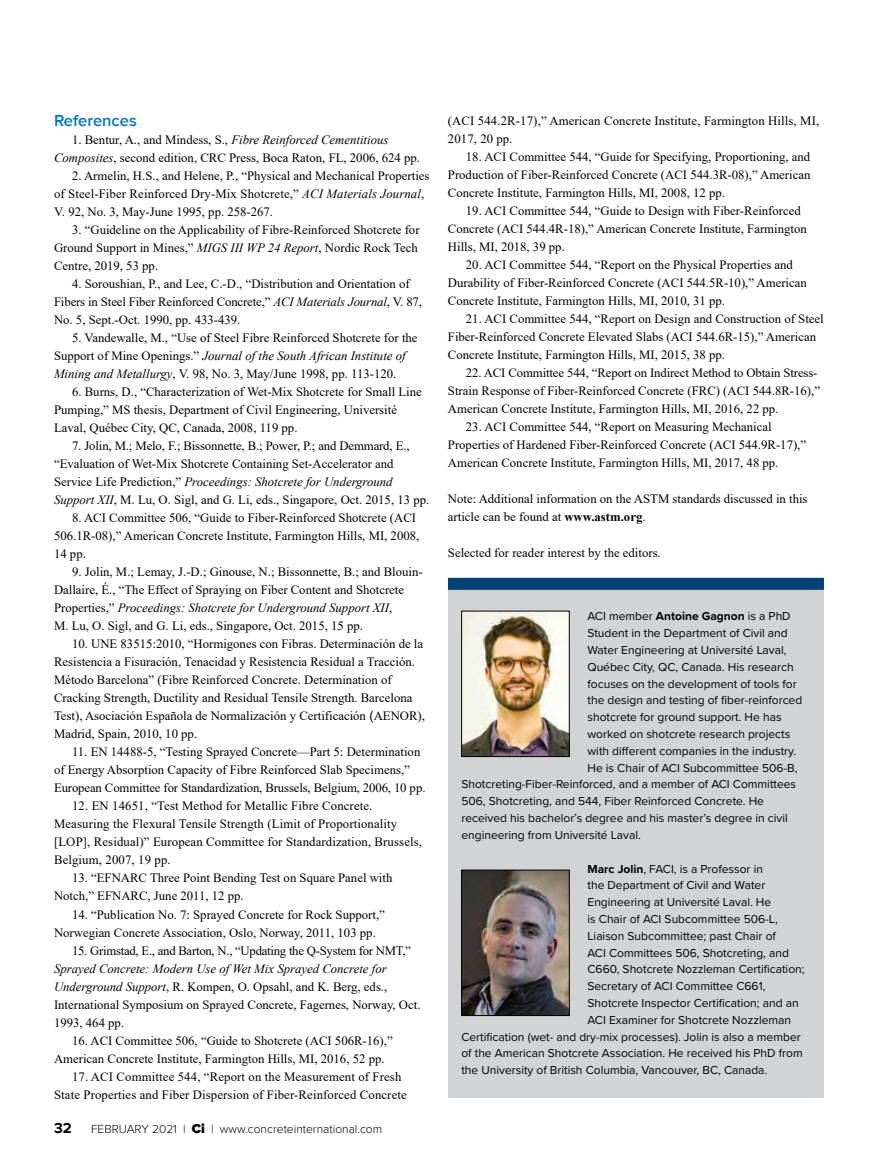
<style>
.page{position:relative;width:878px;height:1175px;background:#fff}
.page>*{position:absolute;margin:0;border:0;box-sizing:border-box;transform-origin:0 0}
.t1{font:600 16.5px "Proxima Nova";color:#0078bf}
.t2{font:700 15px "Proxima Nova";color:#000}
.t3{font:12.75px/18px "Times New Roman";color:#000}
.t4{font:12.75px "Times New Roman";letter-spacing:-.02em;color:#000}
.t5{font:12px "Proxima Nova";color:#000}
.t6{font:300 12px "Proxima Nova";color:#000}
.s1{font-style:italic}
.s2{font-family:"Arial"}
.s3{font-weight:900;font-size:13.5px}
.s4{font-weight:700}
</style>
<div class="page">
<div style="left:448px;top:589px;width:376px;height:508px;background:#d1d3d4"></div>
<div style="left:448px;top:578px;width:376px;height:12px;background:#004278"></div>
<img style="left:463px;top:613px;width:104px;height:141px">
<div style="left:461px;top:611px;width:108px;height:145px;border:1px solid #000"></div>
<img style="left:463px;top:872px;width:104px;height:141px">
<div style="left:461px;top:870px;width:108px;height:145px;border:1px solid #000"></div>
<p class="t1" style="left:54px;top:111px;width:84px">References</p>
<p class="t3" style="left:54px;top:130px;width:367px;text-indent:18px">1. Bentur, A., and Mindess, S., <span class="s1">Fibre Reinforced Cementitious<br>Composites</span>, second edition, CRC Press, Boca Raton, FL, 2006, 624 pp.</p>
<p class="t3" style="left:54px;top:166px;width:377px;text-indent:18px">2. Armelin, H.S., and Helene, P., “Physical and Mechanical Properties of Steel-Fiber Reinforced Dry-Mix Shotcrete,” <span class="s1">ACI Materials Journal</span>,<br>V. 92, No. 3, May-June 1995, pp. 258-267.</p>
<p class="t3" style="left:54px;top:220px;width:367px;text-indent:18px">3. “Guideline on the Applicability of Fibre-Reinforced Shotcrete for<br>Ground Support in Mines,” <span class="s1">MIGS III WP 24 Report</span>, Nordic Rock Tech<br>Centre, 2019, 53 pp.</p>
<p class="t3" style="left:54px;top:274px;width:369px;text-indent:18px">4. Soroushian, P., and Lee, C.-D., “Distribution and Orientation of<br>Fibers in Steel Fiber Reinforced Concrete,” <span class="s1">ACI Materials Journal</span>, V. 87,<br>No. 5, Sept.-Oct. 1990, pp. 433-439.</p>
<p class="t3" style="left:54px;top:328px;width:365px;text-indent:18px">5. Vandewalle, M., “Use of Steel Fibre Reinforced Shotcrete for the<br>Support of Mine Openings.” <span class="s1">Journal of the South African Institute of<br>Mining and Metallurgy</span>, V. 98, No. 3, May/June 1998, pp. 113-120.</p>
<p class="t3" style="left:54px;top:382px;width:369px;text-indent:18px">6. Burns, D., “Characterization of Wet-Mix Shotcrete for Small Line<br>Pumping,” MS thesis, Department of Civil Engineering, Université<br>Laval, Québec City, QC, Canada, 2008, 119 pp.</p>
<p class="t3" style="left:54px;top:436px;width:377px;text-indent:18px">7. Jolin, M.; Melo, F.; Bissonnette, B.; Power, P.; and Demmard, E., “Evaluation of Wet-Mix Shotcrete Containing Set-Accelerator and Service Life Prediction,” <span class="s1">Proceedings: Shotcrete for Underground Support XII</span>, M. Lu, O. Sigl, and G. Li, eds., Singapore, Oct. 2015, 13 pp.</p>
<p class="t3" style="left:54px;top:508px;width:367px;text-indent:18px">8. ACI Committee 506, “Guide to Fiber-Reinforced Shotcrete (ACI<br>506.1R-08),” American Concrete Institute, Farmington Hills, MI, 2008,<br>14 pp.</p>
<p class="t3" style="left:54px;top:562px;width:370px;text-indent:18px">9. Jolin, M.; Lemay, J.-D.; Ginouse, N.; Bissonnette, B.; and Blouin-Dallaire, É., “The Effect of Spraying on Fiber Content and Shotcrete Properties,” <span class="s1">Proceedings: Shotcrete for Underground Support XII</span>,<br>M. Lu, O. Sigl, and G. Li, eds., Singapore, Oct. 2015, 15 pp.</p>
<p class="t3" style="left:54px;top:634px;width:372px;text-indent:18px">10. UNE 83515:2010, “Hormigones con Fibras. Determinación de la Resistencia a Fisuración, Tenacidad y Resistencia Residual a Tracción.<br>Método Barcelona” (Fibre Reinforced Concrete. Determination of Cracking Strength, Ductility and Residual Tensile Strength. Barcelona Test), Asociación Española de Normalización y Certificación <span class="s2">(</span>AENOR), Madrid, Spain, 2010, 10 pp.</p>
<p class="t3" style="left:54px;top:742px;width:373px;text-indent:18px">11. EN 14488-5, “Testing Sprayed Concrete—Part 5: Determination of Energy Absorption Capacity of Fibre Reinforced Slab Specimens,”<br>European Committee for Standardization, Brussels, Belgium, 2006, 10 pp.</p>
<p class="t3" style="left:54px;top:796px;width:369px;text-indent:18px">12. EN 14651, “Test Method for Metallic Fibre Concrete.<br>Measuring the Flexural Tensile Strength (Limit of Proportionality [LOP], Residual)” European Committee for Standardization, Brussels, Belgium, 2007, 19 pp.</p>
<p class="t3" style="left:54px;top:868px;width:340px;text-indent:18px">13. “EFNARC Three Point Bending Test on Square Panel with<br>Notch,” EFNARC, June 2011, 12 pp.</p>
<p class="t3" style="left:54px;top:904px;width:332px;text-indent:18px">14. “Publication No. 7: Sprayed Concrete for Rock Support,”<br>Norwegian Concrete Association, Oslo, Norway, 2011, 103 pp.</p>
<p class="t4" style="left:72px;top:941px;width:340px">15. Grimstad, E., and Barton, N., “Updating the Q-System for NMT,”</p>
<p class="t3" style="left:54px;top:958px;width:368px"><span class="s1">Sprayed Concrete: Modern Use of Wet Mix Sprayed Concrete for Underground Support</span>, R. Kompen, O. Opsahl, and K. Berg, eds., International Symposium on Sprayed Concrete, Fagernes, Norway, Oct.<br>1993, 464 pp.</p>
<p class="t3" style="left:54px;top:1030px;width:340px;text-indent:18px">16. ACI Committee 506, “Guide to Shotcrete (ACI 506R-16),”<br>American Concrete Institute, Farmington Hills, MI, 2016, 52 pp.</p>
<p class="t3" style="left:54px;top:1066px;width:354px;text-indent:18px">17. ACI Committee 544, “Report on the Measurement of Fresh<br>State Properties and Fiber Dispersion of Fiber-Reinforced Concrete</p>
<p class="t2" style="left:54px;top:1116px;width:19px">32</p>
<p class="t6" style="left:91px;top:1121px;width:293px">FEBRUARY 2021 | <span class="s3">Ci</span> | www.concreteinternational.com</p>
<p class="t3" style="left:448px;top:111px;width:373px">(ACI 544.2R-17),” American Concrete Institute, Farmington Hills, MI,<br>2017, 20 pp.</p>
<p class="t3" style="left:448px;top:147px;width:364px;text-align:justify;text-indent:18px">18. ACI Committee 544, “Guide for Specifying, Proportioning, and Production of Fiber-Reinforced Concrete (ACI 544.3R-08),” American Concrete Institute, Farmington Hills, MI, 2008, 12 pp.</p>
<p class="t3" style="left:448px;top:201px;width:360px;text-indent:18px">19. ACI Committee 544, “Guide to Design with Fiber-Reinforced<br>Concrete (ACI 544.4R-18),” American Concrete Institute, Farmington<br>Hills, MI, 2018, 39 pp.</p>
<p class="t3" style="left:448px;top:255px;width:360px;text-indent:18px">20. ACI Committee 544, “Report on the Physical Properties and<br>Durability of Fiber-Reinforced Concrete (ACI 544.5R-10),” American<br>Concrete Institute, Farmington Hills, MI, 2010, 31 pp.</p>
<p class="t3" style="left:448px;top:309px;width:377px;text-indent:18px">21. ACI Committee 544, “Report on Design and Construction of Steel<br>Fiber-Reinforced Concrete Elevated Slabs (ACI 544.6R-15),” American<br>Concrete Institute, Farmington Hills, MI, 2015, 38 pp.</p>
<p class="t3" style="left:448px;top:363px;width:373px;text-indent:18px">22. ACI Committee 544, “Report on Indirect Method to Obtain Stress-<br>Strain Response of Fiber-Reinforced Concrete (FRC) (ACI 544.8R-16),”<br>American Concrete Institute, Farmington Hills, MI, 2016, 22 pp.</p>
<p class="t3" style="left:448px;top:417px;width:360px;text-indent:18px">23. ACI Committee 544, “Report on Measuring Mechanical<br>Properties of Hardened Fiber-Reinforced Concrete (ACI 544.9R-17),”<br>American Concrete Institute, Farmington Hills, MI, 2017, 48 pp.</p>
<p class="t3" style="left:448px;top:489px;width:361px">Note: Additional information on the ASTM standards discussed in this article can be found at <span class="s4">www.astm.org</span>.</p>
<p class="t3" style="left:448px;top:543px;width:214px">Selected for reader interest by the editors.</p>
<p class="t5" style="left:587px;top:607px;width:205px">ACI member <span class="s4">Antoine Gagnon</span> is a PhD</p>
<p class="t5" style="left:587px;top:624px;width:202px">Student in the Department of Civil and</p>
<p class="t5" style="left:587px;top:641px;width:201px">Water Engineering at Université Laval,</p>
<p class="t5" style="left:587px;top:658px;width:208px">Québec City, QC, Canada. His research</p>
<p class="t5" style="left:587px;top:674px;width:211px">focuses on the development of tools for</p>
<p class="t5" style="left:587px;top:691px;width:216px">the design and testing of fiber-reinforced</p>
<p class="t5" style="left:587px;top:708px;width:195px">shotcrete for ground support. He has</p>
<p class="t5" style="left:587px;top:725px;width:204px">worked on shotcrete research projects</p>
<p class="t5" style="left:587px;top:742px;width:210px">with different companies in the industry.</p>
<p class="t5" style="left:587px;top:758px;width:211px">He is Chair of ACI Subcommittee 506-B,</p>
<p class="t5" style="left:461px;top:775px;width:336px">Shotcreting-Fiber-Reinforced, and a member of ACI Committees</p>
<p class="t5" style="left:461px;top:792px;width:304px">506, Shotcreting, and 544, Fiber Reinforced Concrete. He</p>
<p class="t5" style="left:461px;top:809px;width:328px">received his bachelor’s degree and his master’s degree in civil</p>
<p class="t5" style="left:461px;top:826px;width:181px">engineering from Université Laval.</p>
<p class="t5" style="left:587px;top:859px;width:177px"><span class="s4">Marc Jolin</span>, FACI, is a Professor in</p>
<p class="t5" style="left:587px;top:876px;width:179px">the Department of Civil and Water</p>
<p class="t5" style="left:587px;top:893px;width:185px">Engineering at Université Laval. He</p>
<p class="t5" style="left:587px;top:910px;width:192px">is Chair of ACI Subcommittee 506-L,</p>
<p class="t5" style="left:587px;top:926px;width:190px">Liaison Subcommittee; past Chair of</p>
<p class="t5" style="left:587px;top:943px;width:203px">ACI Committees 506, Shotcreting, and</p>
<p class="t5" style="left:587px;top:960px;width:218px">C660, Shotcrete Nozzleman Certification;</p>
<p class="t5" style="left:587px;top:977px;width:179px">Secretary of ACI Committee C661,</p>
<p class="t5" style="left:587px;top:994px;width:213px">Shotcrete Inspector Certification; and an</p>
<p class="t5" style="left:587px;top:1010px;width:205px">ACI Examiner for Shotcrete Nozzleman</p>
<p class="t5" style="left:461px;top:1027px;width:341px">Certification (wet- and dry-mix processes). Jolin is also a member</p>
<p class="t5" style="left:461px;top:1044px;width:343px">of the American Shotcrete Association. He received his PhD from</p>
<p class="t5" style="left:461px;top:1061px;width:307px">the University of British Columbia, Vancouver, BC, Canada.</p>
</div>
